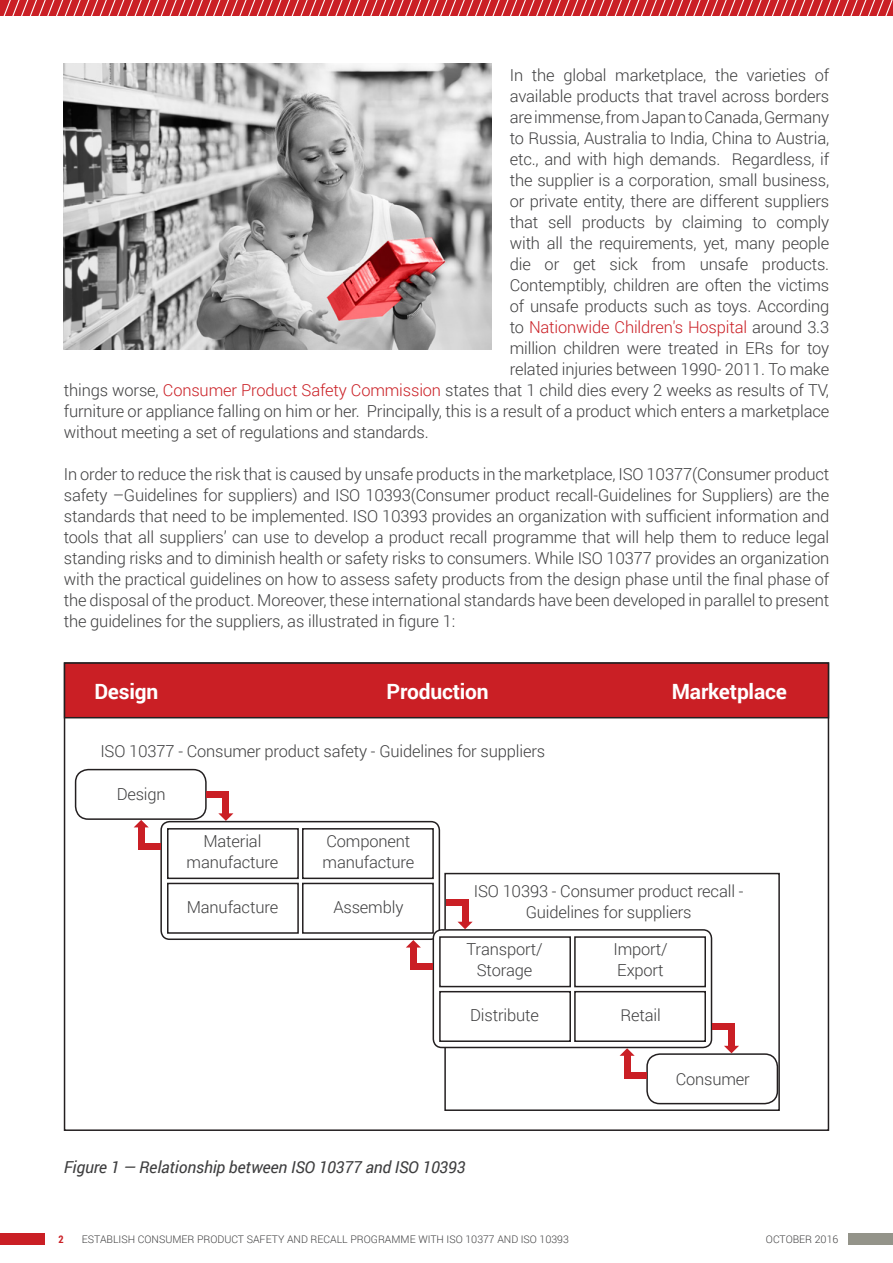
<style>
.page{position:relative;width:893px;height:1263px;background:#fff}
.page>*{position:absolute;margin:0;border:0;box-sizing:border-box;transform-origin:0 0}
.New_bullet{font:700 21px "Roboto";letter-spacing:-.01em;color:#fff}
.New_bullet-2{font:300 16.5px/21px "Roboto";letter-spacing:-.01em;color:#3e3e3f;text-align:center}
.New_bullet-3{font:italic 16.5px "Roboto";letter-spacing:-.01em;color:#3e3e3f}
.New_bullet-4{font:300 16.5px "Roboto";letter-spacing:-.01em;color:#ca1f25}
.t1{font:300 10.5px "Roboto";color:#3e3e3f}
.t2{font:700 10.5px "Roboto Condensed";color:#ca1f25}
.s1{color:#3e3e3f}
.s2{color:#ca1f25}
</style>
<div class="page">
<img style="left:64px;top:64px;width:428px;height:285px">
<div style="left:0;top:1233px;width:44px;height:12px;background:#ca1f25"></div>
<div style="left:849px;top:1233px;width:44px;height:12px;background:#94948a"></div>
<svg style="left:3px;top:0;width:890px;height:16px;background:#d13d42"></svg>
<div style="left:65px;top:663px;width:763px;height:55px;background:#ca1f25"></div>
<div style="left:64px;top:662px;width:765px;height:56px;border:2px solid #231f20"></div>
<div style="left:444px;top:873px;width:336px;height:238px;border:2px solid #231f20"></div>
<div style="left:160px;top:821px;width:280px;height:119px;border:2px solid #231f20;border-radius:9px"></div>
<div style="left:433px;top:930px;width:278px;height:117px;background:#fff;border-radius:9px"></div>
<div style="left:433px;top:929px;width:279px;height:119px;border:2px solid #231f20;border-radius:9px"></div>
<div style="left:439px;top:936px;width:132px;height:51px;border:2px solid #231f20"></div>
<div style="left:167px;top:828px;width:132px;height:51px;border:2px solid #231f20"></div>
<div style="left:439px;top:991px;width:132px;height:51px;border:2px solid #231f20"></div>
<div style="left:167px;top:883px;width:132px;height:51px;border:2px solid #231f20"></div>
<div style="left:574px;top:936px;width:132px;height:51px;border:2px solid #231f20"></div>
<div style="left:302px;top:828px;width:132px;height:51px;border:2px solid #231f20"></div>
<div style="left:574px;top:991px;width:132px;height:51px;border:2px solid #231f20"></div>
<div style="left:302px;top:883px;width:132px;height:51px;border:2px solid #231f20"></div>
<div style="left:646px;top:1053px;width:132px;height:51px;border:2px solid #231f20;border-radius:13px"></div>
<div style="left:75px;top:769px;width:132px;height:51px;border:2px solid #231f20;border-radius:13px"></div>
<div style="left:728px;top:1023px;width:7px;height:23px;background:#ca1f25"></div>
<div style="left:712px;top:1023px;width:23px;height:7px;background:#ca1f25"></div>
<svg style="left:724px;top:1046px;width:15px;height:7px"></svg>
<div style="left:462px;top:899px;width:6px;height:23px;background:#ca1f25"></div>
<div style="left:446px;top:899px;width:22px;height:6px;background:#ca1f25"></div>
<svg style="left:458px;top:922px;width:15px;height:7px"></svg>
<div style="left:223px;top:791px;width:6px;height:22px;background:#ca1f25"></div>
<div style="left:207px;top:791px;width:22px;height:6px;background:#ca1f25"></div>
<svg style="left:218px;top:813px;width:15px;height:8px"></svg>
<div style="left:624px;top:1056px;width:6px;height:22px;background:#ca1f25"></div>
<div style="left:624px;top:1072px;width:22px;height:6px;background:#ca1f25"></div>
<svg style="left:620px;top:1048px;width:15px;height:8px"></svg>
<div style="left:410px;top:947px;width:6px;height:23px;background:#ca1f25"></div>
<div style="left:410px;top:964px;width:23px;height:6px;background:#ca1f25"></div>
<svg style="left:406px;top:940px;width:15px;height:7px"></svg>
<div style="left:138px;top:827px;width:6px;height:23px;background:#ca1f25"></div>
<div style="left:138px;top:843px;width:22px;height:7px;background:#ca1f25"></div>
<svg style="left:134px;top:820px;width:14px;height:7px"></svg>
<p class="New_bullet-2" style="left:510px;top:64px;width:321px">In the global marketplace, the varieties of</p>
<p class="New_bullet-2" style="left:510px;top:85px;width:321px">available products that travel across borders</p>
<p class="New_bullet-2" style="left:510px;top:106px;width:321px">are immense, from Japan to Canada, Germany</p>
<p class="New_bullet-2" style="left:510px;top:127px;width:321px">to Russia, Australia to India, China to Austria,</p>
<p class="New_bullet-2" style="left:510px;top:148px;width:321px">etc., and with high demands. Regardless, if</p>
<p class="New_bullet-2" style="left:510px;top:169px;width:321px">the supplier is a corporation, small business,</p>
<p class="New_bullet-2" style="left:510px;top:190px;width:321px">or private entity, there are different suppliers</p>
<p class="New_bullet-2" style="left:510px;top:211px;width:321px">that sell products by claiming to comply</p>
<p class="New_bullet-2" style="left:510px;top:232px;width:321px">with all the requirements, yet, many people</p>
<p class="New_bullet-2" style="left:510px;top:253px;width:321px">die or get sick from unsafe products.</p>
<p class="New_bullet-2" style="left:510px;top:274px;width:321px">Contemptibly, children are often the victims</p>
<p class="New_bullet-2" style="left:510px;top:295px;width:321px">of unsafe products such as toys. According</p>
<p class="New_bullet-4" style="left:510px;top:316px;width:321px"><span class="s1">to</span> Nationwide Children's Hospital <span class="s1">around 3.3</span></p>
<p class="New_bullet-2" style="left:510px;top:337px;width:321px">million children were treated in ERs for toy</p>
<p class="New_bullet-2" style="left:510px;top:358px;width:321px">related injuries between 1990- 2011. To make</p>
<p class="New_bullet-2" style="left:64px;top:379px;width:767px">things worse, <span class="s2">Consumer Product Safety Commission</span> states that 1 child dies every 2 weeks as results of TV,</p>
<p class="New_bullet-2" style="left:64px;top:400px;width:767px">furniture or appliance falling on him or her. Principally, this is a result of a product which enters a marketplace</p>
<p class="New_bullet-2" style="left:64px;top:421px;width:366px">without meeting a set of regulations and standards.</p>
<p class="New_bullet-2" style="left:64px;top:463px;width:767px;text-align:justify">In order to reduce the risk that is caused by unsafe products in the marketplace, ISO 10377(Consumer product safety –Guidelines for suppliers) and ISO 10393(Consumer product recall-Guidelines for Suppliers) are the standards that need to be implemented. ISO 10393 provides an organization with sufficient information and tools that all suppliers’ can use to develop a product recall programme that will help them to reduce legal standing risks and to diminish health or safety risks to consumers. While ISO 10377 provides an organization with the practical guidelines on how to assess safety products from the design phase until the final phase of the disposal of the product. Moreover, these international standards have been developed in parallel to present the guidelines for the suppliers, as illustrated in figure 1:</p>
<p class="New_bullet" style="left:94px;top:677px;width:65px">Design</p>
<p class="New_bullet" style="left:387px;top:677px;width:104px">Production</p>
<p class="New_bullet" style="left:672px;top:677px;width:117px">Marketplace</p>
<p class="New_bullet-2" style="left:100px;top:740px;width:446px">ISO 10377 - Consumer product safety - Guidelines for suppliers</p>
<p class="New_bullet-2" style="left:117px;top:783px;width:51px">Design</p>
<p class="New_bullet-2" style="left:187px;top:830px;width:93px">Material manufacture</p>
<p class="New_bullet-2" style="left:187px;top:896px;width:93px">Manufacture</p>
<p class="New_bullet-2" style="left:323px;top:830px;width:93px;text-align:left">Component manufacture</p>
<p class="New_bullet-2" style="left:333px;top:896px;width:72px">Assembly</p>
<p class="New_bullet-2" style="left:474px;top:880px;width:271px">ISO 10393 - Consumer product recall -<br>Guidelines for suppliers</p>
<p class="New_bullet-2" style="left:467px;top:938px;width:78px">Transport/<br>Storage</p>
<p class="New_bullet-2" style="left:470px;top:1004px;width:70px">Distribute</p>
<p class="New_bullet-2" style="left:613px;top:938px;width:56px">Import/</p>
<p class="New_bullet-2" style="left:617px;top:959px;width:48px">Export</p>
<p class="New_bullet-2" style="left:620px;top:1004px;width:42px">Retail</p>
<p class="New_bullet-2" style="left:676px;top:1068px;width:76px">Consumer</p>
<p class="New_bullet-3" style="left:64px;top:1156px;width:403px">Figure 1 — Relationship between ISO 10377 and ISO 10393</p>
<p class="t2" style="left:59px;top:1232px;width:7px">2</p>
<p class="t1" style="left:82px;top:1232px;width:489px">ESTABLISH CONSUMER PRODUCT SAFETY AND RECALL PROGRAMME WITH ISO 10377 AND ISO 10393</p>
<p class="t1" style="left:766px;top:1232px;width:74px">OCTOBER 2016</p>
</div>
